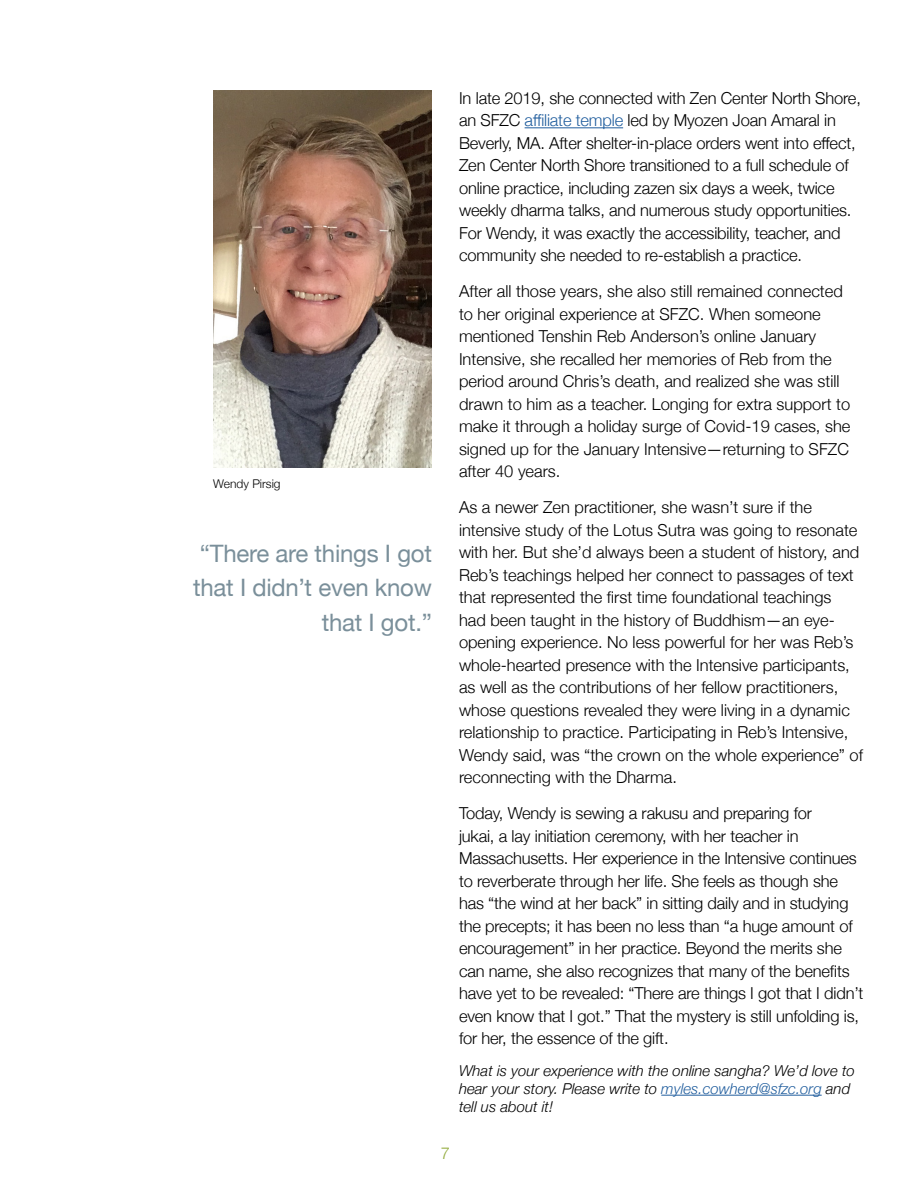
<style>
.page{position:relative;width:918px;height:1188px;background:#fff}
.page>*{position:absolute;margin:0;border:0;box-sizing:border-box;transform-origin:0 0}
.t1{font:24px/34.5px "Helvetica Neue";letter-spacing:-.01em;color:#7a8f9a;text-align:right}
.t2{font:300 16.5px/22.5px "Helvetica Neue";color:#000}
.t3{font:300 16.5px "Helvetica Neue";color:#93ab3d}
.t4{font:italic 300 15px/18px "Helvetica Neue";color:#000}
.t5{font:300 12px "Helvetica Neue";color:#000}
.s1{color:#215e9e}
</style>
<div class="page">
<hr style="left:525px;top:127px;width:98px;height:1px;background:#215e9e">
<hr style="left:661px;top:1095px;width:161px;height:1px;background:#215e9e">
<img style="left:213px;top:91px;width:219px;height:377px">
<p class="t5" style="left:213px;top:474px;width:69px">Wendy Pirsig</p>
<h1 class="t1" style="left:193px;top:537px;width:240px">“There are things I got that I didn’t even know that I got.”</h1>
<p class="t2" style="left:459px;top:85px;width:403px">In late 2019, she connected with Zen Center North Shore, an SFZC <span class="s1">affiliate temple</span> led by Myozen Joan Amaral in Beverly, MA. After shelter-in-place orders went into effect, Zen Center North Shore transitioned to a full schedule of online practice, including zazen six days a week, twice weekly dharma talks, and numerous study opportunities.<br>For Wendy, it was exactly the accessibility, teacher, and community she needed to re-establish a practice.</p>
<p class="t2" style="left:459px;top:279px;width:393px">After all those years, she also still remained connected to her original experience at SFZC. When someone mentioned Tenshin Reb Anderson’s online January Intensive, she recalled her memories of Reb from the period around Chris’s death, and realized she was still drawn to him as a teacher. Longing for extra support to make it through a holiday surge of Covid-19 cases, she signed up for the January Intensive—returning to SFZC after 40 years.</p>
<p class="t2" style="left:459px;top:495px;width:406px">As a newer Zen practitioner, she wasn’t sure if the intensive study of the Lotus Sutra was going to resonate with her. But she’d always been a student of history, and Reb’s teachings helped her connect to passages of text that represented the first time foundational teachings<br>had been taught in the history of Buddhism—an eye&shy;opening experience. No less powerful for her was Reb’s whole-hearted presence with the Intensive participants, as well as the contributions of her fellow practitioners, whose questions revealed they were living in a dynamic relationship to practice. Participating in Reb’s Intensive, Wendy said, was “the crown on the whole experience” of reconnecting with the Dharma.</p>
<p class="t2" style="left:459px;top:801px;width:406px">Today, Wendy is sewing a rakusu and preparing for<br>jukai, a lay initiation ceremony, with her teacher in Massachusetts. Her experience in the Intensive continues to reverberate through her life. She feels as though she has “the wind at her back” in sitting daily and in studying the precepts; it has been no less than “a huge amount of encouragement” in her practice. Beyond the merits she can name, she also recognizes that many of the benefits have yet to be revealed: “There are things I got that I didn’t even know that I got.” That the mystery is still unfolding is, for her, the essence of the gift.</p>
<p class="t4" style="left:459px;top:1060px;width:397px">What is your experience with the online sangha? We’d love to hear your story. Please write to <span class="s1">myles.cowherd@sfzc.org</span> and tell us about it!</p>
<p class="t3" style="left:441px;top:1140px;width:11px">7</p>
</div>
